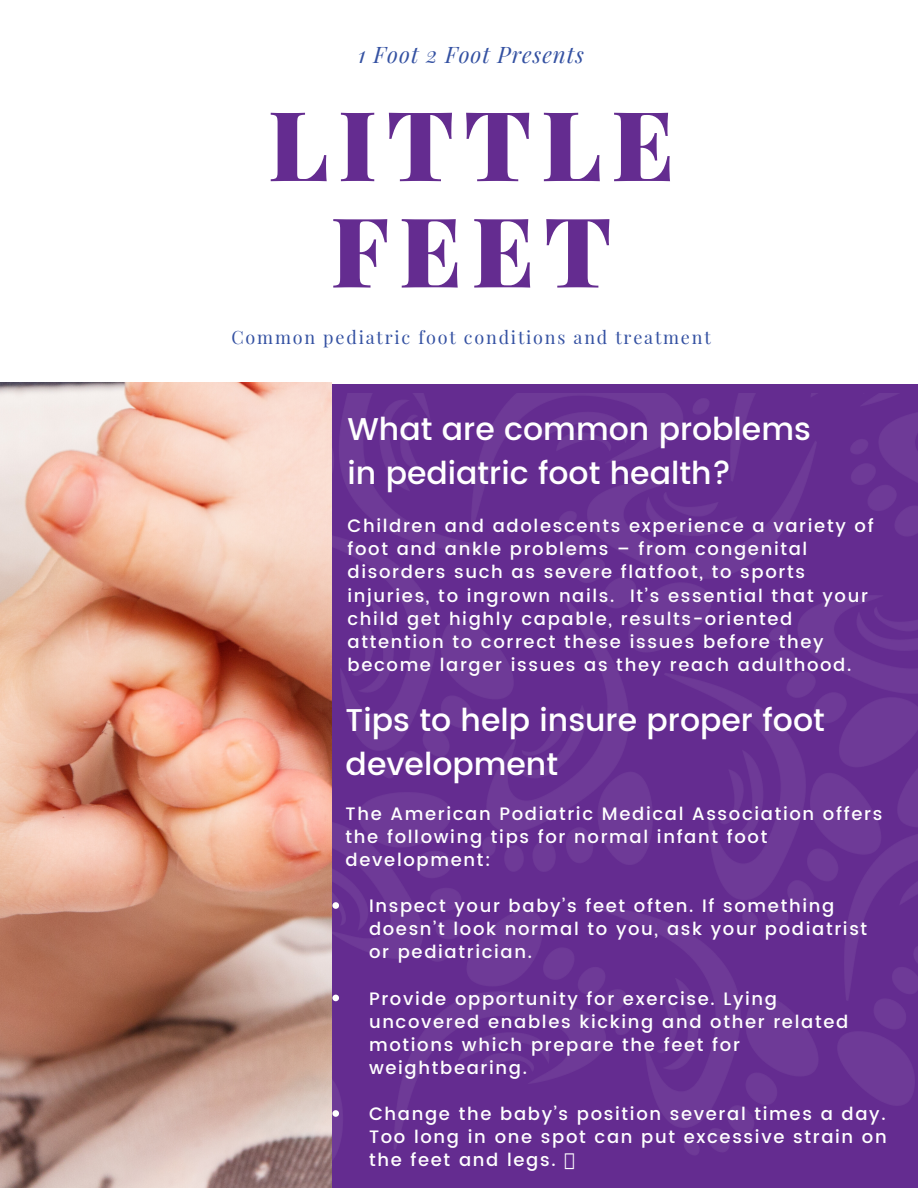
<style>
.page{position:relative;width:918px;height:1188px;background:#fff}
.page>*{position:absolute;margin:0;border:0;box-sizing:border-box;transform-origin:0 0}
.t1{font:900 96.75px/106.4px "Playfair Display";letter-spacing:.1em;color:#642c90;text-align:center}
.t2{font:500 31.5px/43.8px "Poppins";color:#fff}
.t3{font:italic 22.35px "Playfair Display";letter-spacing:.045em;color:#3451a2}
.t4{font:500 18px/23.1px "Poppins";letter-spacing:.09em;color:#fff}
.t5{font:18px "Playfair Display";letter-spacing:.1em;color:#3451a2}
</style>
<div class="page">
<img style="left:332px;top:393px;width:586px;height:795px">
<img style="left:0;top:383px;width:332px;height:805px">
<svg style="left:332px;top:902px;width:7px;height:7px"></svg>
<svg style="left:332px;top:995px;width:7px;height:6px"></svg>
<svg style="left:332px;top:1110px;width:7px;height:7px"></svg>
<svg style="left:565px;top:1153px;width:9px;height:16px"></svg>
<p class="t3" style="left:358px;top:38px;width:227px">1 Foot 2 Foot Presents</p>
<h1 class="t1" style="left:268px;top:88px;width:408px">LITTLE<br>FEET</h1>
<p class="t5" style="left:231px;top:324px;width:481px">Common pediatric foot conditions and treatment</p>
<h2 class="t2" style="left:348px;top:407px;width:465px">What are common problems in pediatric foot health?</h2>
<p class="t4" style="left:348px;top:515px;width:528px">Children and adolescents experience a variety of foot and ankle problems – from congenital disorders such as severe flatfoot, to sports injuries, to ingrown nails. It’s essential that your child get highly capable, results-oriented attention to correct these issues before they become larger issues as they reach adulthood.</p>
<h2 class="t2" style="left:346px;top:698px;width:481px">Tips to help insure proper foot development</h2>
<p class="t4" style="left:346px;top:802px;width:538px">The American Podiatric Medical Association offers the following tips for normal infant foot development:</p>
<p class="t4" style="left:369px;top:894px;width:500px">Inspect your baby’s feet often. If something doesn’t look normal to you, ask your podiatrist or pediatrician.</p>
<p class="t4" style="left:369px;top:987px;width:481px">Provide opportunity for exercise. Lying uncovered enables kicking and other related motions which prepare the feet for weightbearing.</p>
<p class="t4" style="left:369px;top:1102px;width:519px;text-align:justify">Change the baby’s position several times a day.<br>Too long in one spot can put excessive strain on the feet and legs.</p>
</div>
